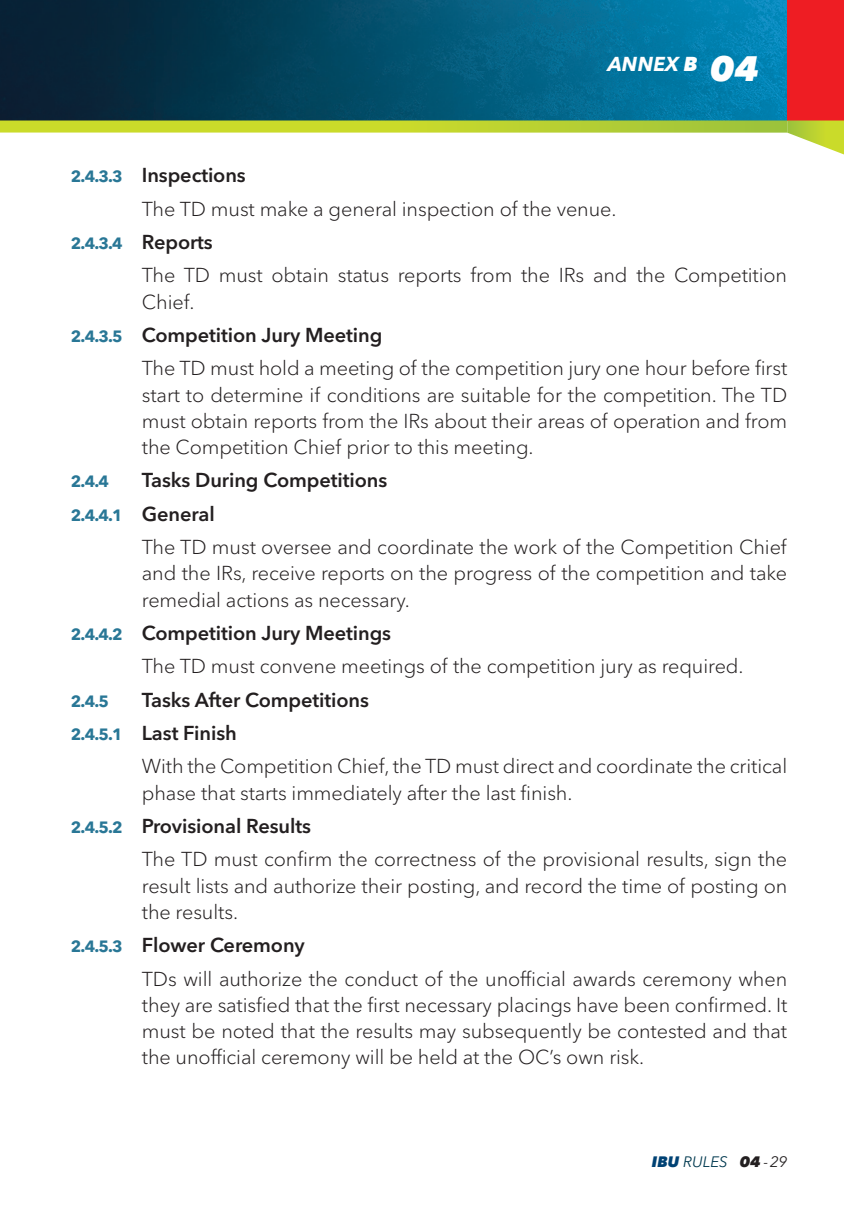
<style>
.page{position:relative;width:844px;height:1205px;background:#fff}
.page>*{position:absolute;margin:0;border:0;box-sizing:border-box;transform-origin:0 0}
.t1{font:300 20px/26.2px "Avenir Next W1 G";letter-spacing:-.005em;color:#231f20}
.t2{font:600 20px/33.2px "Avenir Next W1 G";letter-spacing:-.005em;color:#231f20}
.t3{font:italic 700 20px "Avenir Next W1 G";color:#fff}
.t4{font:700 16.25px "Avenir Next W1 G";color:#297796}
.t5{font:italic 15px "Avenir Next W1 G";color:#01394f}
.s1{font-weight:800}
.s2{font-weight:800;font-size:35px}
.s3{font-weight:700;font-size:16.25px;color:#297796}
.s4{font-weight:600}
.s5{font-weight:600;font-size:20px;color:#231f20}
.s6{font-weight:800;color:#004274}
.s7{font-weight:800;color:#231f20}
.s8{color:#231f20}
</style>
<div class="page">
<img style="left:0;top:0;width:787px;height:120px">
<div style="left:787px;top:0;width:56px;height:120px;background:#ee1d23"></div>
<svg style="left:787px;top:120px;width:56px;height:34px"></svg>
<svg style="left:0;top:120px;width:787px;height:13px;background:#b9d037"></svg>
<p class="t3" style="left:607px;top:52px;width:153px">ANNEX <span class="s1">B</span> <span class="s2">04</span></p>
<p class="t1" style="left:142px;top:159px;width:476px;line-height:33.2px;text-indent:-71px"><span class="s3">2.4.3.3</span> <span class="s4">Inspections<br></span>The TD must make a general inspection of the venue.</p>
<p class="t4" style="left:71px;top:233px;width:143px">2.4.3.4 <span class="s5">Reports</span></p>
<p class="t1" style="left:142px;top:262px;width:646px">The TD must obtain status reports from the IRs and the Competition<br>Chief.</p>
<p class="t1" style="left:142px;top:318px;width:646px;line-height:33.2px;text-indent:-71px"><span class="s3">2.4.3.5</span> <span class="s4">Competition Jury Meeting<br></span>The TD must hold a meeting of the competition jury one hour before first</p>
<p class="t1" style="left:142px;top:381px;width:646px;text-align:justify">start to determine if conditions are suitable for the competition. The TD must obtain reports from the IRs about their areas of operation and from the Competition Chief prior to this meeting.</p>
<p class="t4" style="left:71px;top:472px;width:39px">2.4.4</p>
<p class="t2" style="left:142px;top:464px;width:247px">Tasks During Competitions</p>
<p class="t4" style="left:71px;top:505px;width:145px">2.4.4.1 <span class="s5">General</span></p>
<p class="t1" style="left:142px;top:534px;width:646px;text-align:justify">The TD must oversee and coordinate the work of the Competition Chief and the IRs, receive reports on the progress of the competition and take remedial actions as necessary.</p>
<p class="t1" style="left:142px;top:616px;width:603px;line-height:33.2px;text-indent:-71px"><span class="s3">2.4.4.2</span> <span class="s4">Competition Jury Meetings<br></span>The TD must convene meetings of the competition jury as required.</p>
<p class="t4" style="left:71px;top:691px;width:39px">2.4.5</p>
<p class="t2" style="left:71px;top:683px;width:299px;text-indent:71px">Tasks After Competitions<br><span class="s3">2.4.5.1</span> Last Finish</p>
<p class="t1" style="left:142px;top:753px;width:646px">With the Competition Chief, the TD must direct and coordinate the critical phase that starts immediately after the last finish.</p>
<p class="t1" style="left:142px;top:809px;width:646px;line-height:33.2px;text-indent:-71px"><span class="s3">2.4.5.2</span> <span class="s4">Provisional Results<br></span>The TD must confirm the correctness of the provisional results, sign the</p>
<p class="t1" style="left:142px;top:872px;width:646px">result lists and authorize their posting, and record the time of posting on the results.</p>
<p class="t1" style="left:142px;top:928px;width:646px;line-height:33.2px;text-indent:-71px"><span class="s3">2.4.5.3</span> <span class="s4">Flower Ceremony<br></span>TDs will authorize the conduct of the unofficial awards ceremony when</p>
<p class="t1" style="left:142px;top:992px;width:646px;text-align:justify">they are satisfied that the first necessary placings have been confirmed. It must be noted that the results may subsequently be contested and that the unofficial ceremony will be held at the OC’s own risk.</p>
<p class="t5" style="left:651px;top:1152px;width:137px"><span class="s6">IBU</span> RULES <span class="s7">04</span> <span class="s8">- 29</span></p>
</div>
